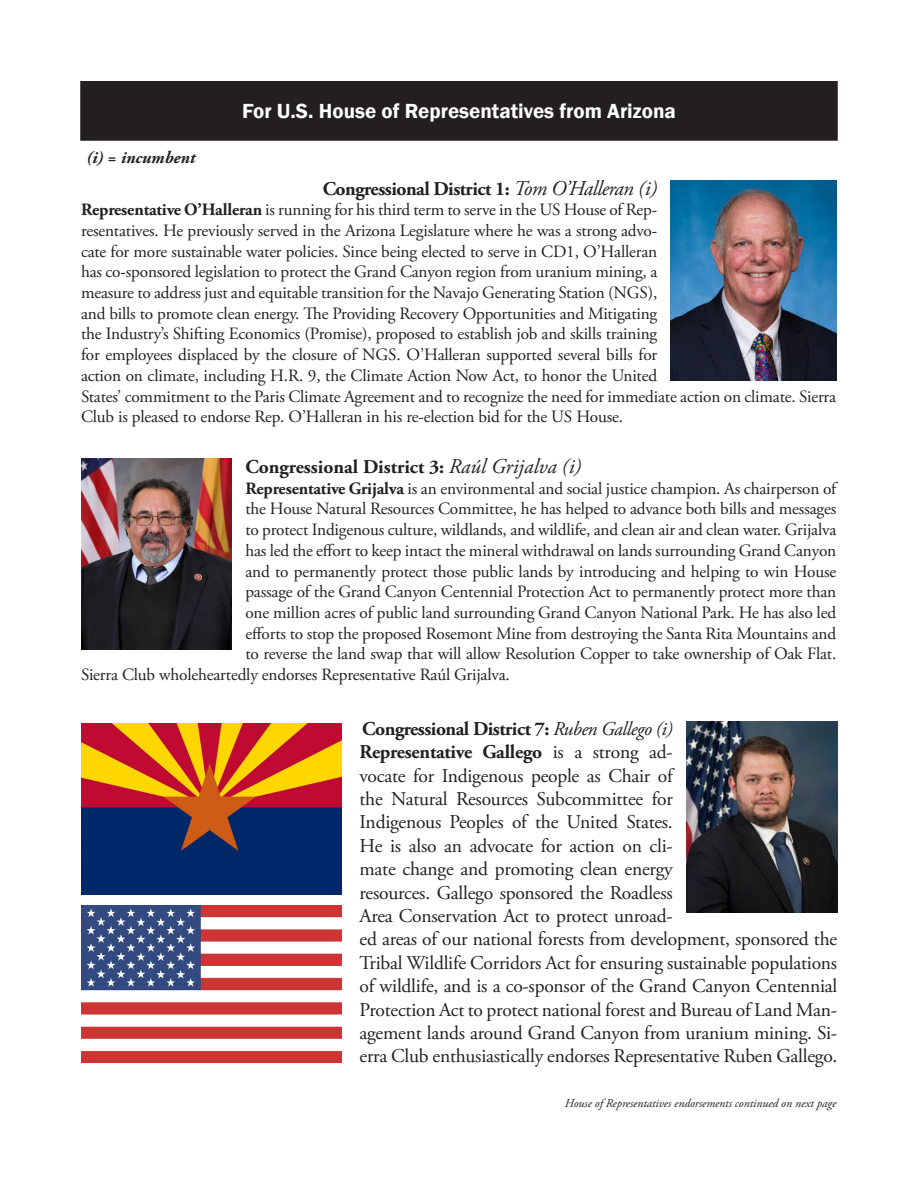
<style>
.page{position:relative;width:918px;height:1188px;background:#fff}
.page>*{position:absolute;margin:0;border:0;box-sizing:border-box;transform-origin:0 0}
.t1{font:600 21px "Franklin Gothic";color:#fff}
.t2{font:19.5px/23.4px "Adobe Garamond Pro";letter-spacing:-.01em;color:#231f20}
.t3{font:700 19.5px "Adobe Garamond Pro";letter-spacing:-.025em;color:#231f20}
.t4{font:700 19.5px "Adobe Garamond Pro";color:#231f20}
.t5{font:17.25px/20.7px "Adobe Garamond Pro";letter-spacing:-.01em;color:#231f20}
.t6{font:italic 700 17.25px "Adobe Garamond Pro";color:#231f20}
.t7{font:italic 12px "Adobe Garamond Pro";color:#231f20}
.s1{font-weight:400;font-style:italic;font-size:21px}
.s2{font-weight:700}
.s3{font-weight:400;font-style:italic}
</style>
<div class="page">
<img style="left:82px;top:906px;width:259px;height:157px">
<img style="left:82px;top:723px;width:259px;height:171px">
<div style="left:81px;top:82px;width:756px;height:58px;background:#231f20"></div>
<div style="left:80px;top:81px;width:758px;height:60px;border:2px solid #231f20"></div>
<img style="left:82px;top:458px;width:150px;height:191px">
<img style="left:671px;top:180px;width:165px;height:201px">
<img style="left:686px;top:721px;width:151px;height:192px">
<p class="t6" style="left:86px;top:148px;width:110px">(i) = incumbent</p>
<p class="t1" style="left:242px;top:98px;width:435px">For U.S. House of Representatives from Arizona</p>
<p class="t3" style="left:323px;top:177px;width:336px">Congressional District 1: <span class="s1">Tom O’Halleran (i)</span></p>
<p class="t5" style="left:81px;top:200px;width:757px"><span class="s2">Representative O’Halleran</span> is running for his third term to serve in the US House of Rep-<br>resentatives. He previously served in the Arizona Legislature where he was a strong advo-<br>cate for more sustainable water policies. Since being elected to serve in CD1, O’Halleran<br>has co-sponsored legislation to protect the Grand Canyon region from uranium mining, a<br>measure to address just and equitable transition for the Navajo Generating Station (NGS),<br>and bills to promote clean energy. The Providing Recovery Opportunities and Mitigating<br>the Industry’s Shifting Economics (Promise), proposed to establish job and skills training<br>for employees displaced by the closure of NGS. O’Halleran supported several bills for<br>action on climate, including H.R. 9, the Climate Action Now Act, to honor the United<br>States’ commitment to the Paris Climate Agreement and to recognize the need for immediate action on climate. Sierra Club is pleased to endorse Rep. O’Halleran in his re-election bid for the US House.</p>
<p class="t4" style="left:245px;top:455px;width:337px">Congressional District 3: <span class="s1">Raúl Grijalva (i)</span></p>
<p class="t5" style="left:245px;top:479px;width:592px"><span class="s2">Representative Grijalva</span> is an environmental and social justice champion. As chairperson of</p>
<p class="t5" style="left:245px;top:499px;width:592px">the House Natural Resources Committee, he has helped to advance both bills and messages</p>
<p class="t5" style="left:245px;top:520px;width:592px">to protect Indigenous culture, wildlands, and wildlife, and clean air and clean water. Grijalva</p>
<p class="t5" style="left:245px;top:541px;width:592px">has led the effort to keep intact the mineral withdrawal on lands surrounding Grand Canyon</p>
<p class="t5" style="left:245px;top:561px;width:592px">and to permanently protect those public lands by introducing and helping to win House</p>
<p class="t5" style="left:245px;top:582px;width:592px">passage of the Grand Canyon Centennial Protection Act to permanently protect more than</p>
<p class="t5" style="left:245px;top:603px;width:592px">one million acres of public land surrounding Grand Canyon National Park. He has also led</p>
<p class="t5" style="left:245px;top:623px;width:592px">efforts to stop the proposed Rosemont Mine from destroying the Santa Rita Mountains and</p>
<p class="t5" style="left:245px;top:644px;width:592px">to reverse the land swap that will allow Resolution Copper to take ownership of Oak Flat.</p>
<p class="t5" style="left:81px;top:665px;width:430px">Sierra Club wholeheartedly endorses Representative Raúl Grijalva.</p>
<p class="t3" style="left:362px;top:717px;width:312px">Congressional District 7: <span class="s3">Ruben Gallego (i)</span></p>
<p class="t2" style="left:360px;top:741px;width:479px"><span class="s2">Representative Gallego</span> is a strong ad-<br>vocate for Indigenous people as Chair of<br>the Natural Resources Subcommittee for<br>Indigenous Peoples of the United States.<br>He is also an advocate for action on cli-<br>mate change and promoting clean energy<br>resources. Gallego sponsored the Roadless<br>Area Conservation Act to protect unroad-<br>ed areas of our national forests from development, sponsored the Tribal Wildlife Corridors Act for ensuring sustainable populations of wildlife, and is a co-sponsor of the Grand Canyon Centennial Protection Act to protect national forest and Bureau of Land Man&shy;agement lands around Grand Canyon from uranium mining. Si&shy;erra Club enthusiastically endorses Representative Ruben Gallego.</p>
<p class="t7" style="left:565px;top:1096px;width:273px">House of Representatives endorsements continued on next page</p>
</div>
